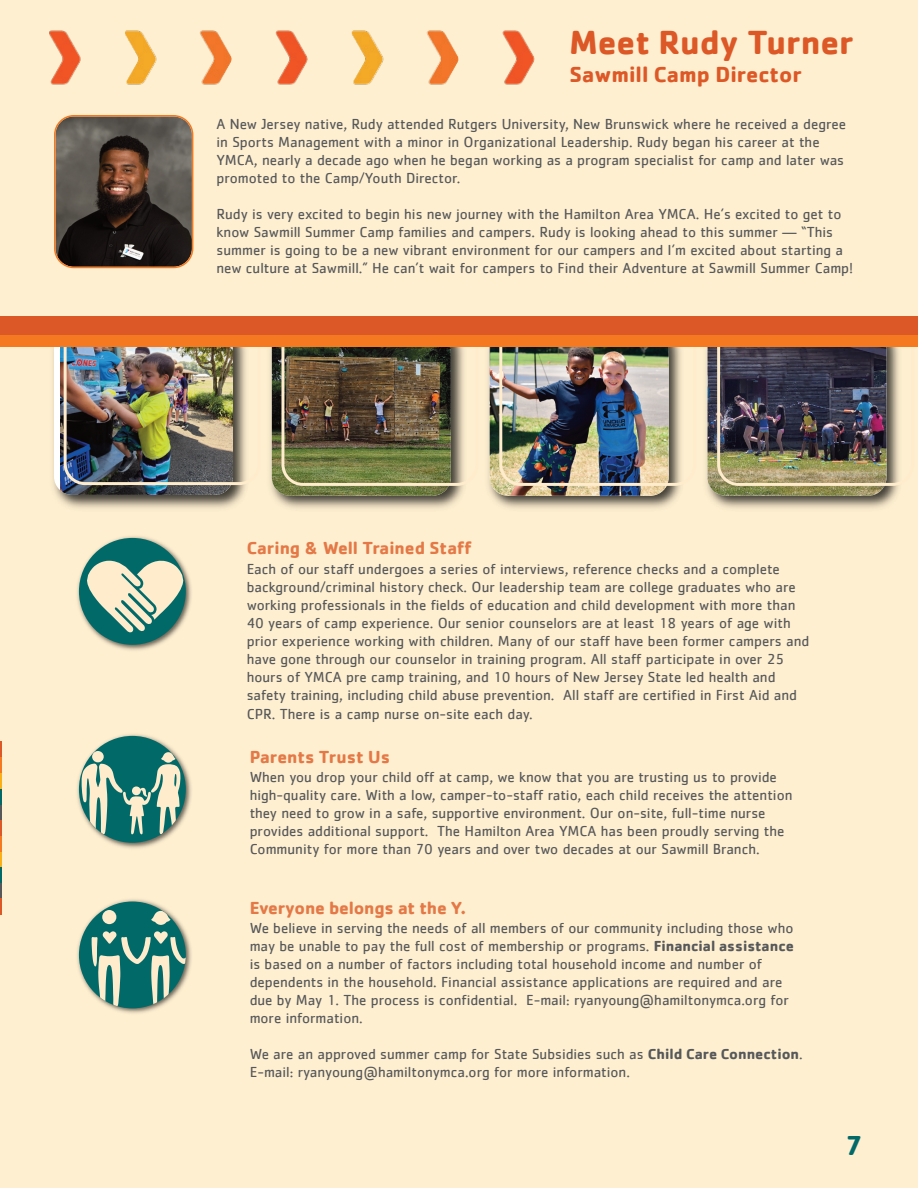
<style>
.page{position:relative;width:918px;height:1188px;background:#feefd0}
.page>*{position:absolute;margin:0;border:0;box-sizing:border-box;transform-origin:0 0}
.t1{font:700 34.5px "Cachet";color:#dd5827}
.t2{font:700 28.35px "Cachet";color:#016a69}
.t3{font:700 22.5px "Cachet";color:#dd5827}
.t4{font:700 18px "Cachet";color:#e47846}
.t5{font:15px/18px "Cachet";color:#57585a}
.s1{font-weight:700}
</style>
<div class="page">
<svg style="left:54px;top:115px;width:139px;height:153px;background:#52453b"></svg>
<img style="left:49px;top:30px;width:486px;height:55px">
<img style="left:77px;top:536px;width:115px;height:115px">
<div style="left:79px;top:538px;width:107px;height:107px;background:#016a69;border-radius:50%"></div>
<svg style="left:87px;top:561px;width:96px;height:71px"></svg>
<img style="left:77px;top:734px;width:115px;height:115px">
<div style="left:79px;top:736px;width:107px;height:107px;background:#016a69;border-radius:50%"></div>
<svg style="left:82px;top:752px;width:98px;height:83px"></svg>
<img style="left:77px;top:899px;width:115px;height:115px">
<div style="left:79px;top:902px;width:107px;height:106px;background:#016a69;border-radius:50%"></div>
<svg style="left:92px;top:911px;width:94px;height:96px"></svg>
<img style="left:53px;top:347px;width:193px;height:162px">
<svg style="left:54px;top:327px;width:179px;height:168px"></svg>
<img style="left:61px;top:347px;width:172px;height:148px">
<img style="left:64px;top:347px;width:182px;height:138px">
<img style="left:270px;top:347px;width:194px;height:162px">
<img style="left:272px;top:327px;width:179px;height:169px;border-radius:18px">
<img style="left:281px;top:347px;width:183px;height:139px">
<img style="left:488px;top:347px;width:193px;height:162px">
<img style="left:490px;top:327px;width:179px;height:169px;border-radius:18px">
<img style="left:499px;top:347px;width:182px;height:139px">
<img style="left:706px;top:347px;width:193px;height:162px">
<img style="left:708px;top:327px;width:179px;height:169px;border-radius:18px">
<img style="left:717px;top:347px;width:182px;height:139px">
<div style="left:0;top:316px;width:918px;height:22px;background:#dd5827"></div>
<div style="left:0;top:336px;width:918px;height:11px;background:#f47921"></div>
<svg style="left:0;top:742px;width:1px;height:173px"></svg>
<p class="t1" style="left:570px;top:20px;width:286px">Meet Rudy Turner</p>
<p class="t3" style="left:570px;top:60px;width:234px">Sawmill Camp Director</p>
<p class="t5" style="left:217px;top:116px;width:631px">A New Jersey native, Rudy attended Rutgers University, New Brunswick where he received a degree in Sports Management with a minor in Organizational Leadership. Rudy began his career at the YMCA, nearly a decade ago when he began working as a program specialist for camp and later was promoted to the Camp/Youth Director.</p>
<p class="t5" style="left:217px;top:206px;width:638px">Rudy is very excited to begin his new journey with the Hamilton Area YMCA. He’s excited to get to know Sawmill Summer Camp families and campers. Rudy is looking ahead to this summer — “This summer is going to be a new vibrant environment for our campers and I’m excited about starting a new culture at Sawmill.” He can’t wait for campers to Find their Adventure at Sawmill Summer Camp!</p>
<p class="t4" style="left:247px;top:536px;width:226px">Caring &amp; Well Trained Staff</p>
<p class="t5" style="left:247px;top:560px;width:564px">Each of our staff undergoes a series of interviews, reference checks and a complete background/criminal history check. Our leadership team are college graduates who are working professionals in the fields of education and child development with more than 40 years of camp experience. Our senior counselors are at least 18 years of age with prior experience working with children. Many of our staff have been former campers and have gone through our counselor in training program. All staff participate in over 25 hours of YMCA pre camp training, and 10 hours of New Jersey State led health and safety training, including child abuse prevention. All staff are certified in First Aid and CPR. There is a camp nurse on-site each day.</p>
<p class="t4" style="left:250px;top:745px;width:142px">Parents Trust Us</p>
<p class="t5" style="left:250px;top:769px;width:544px">When you drop your child off at camp, we know that you are trusting us to provide high-quality care. With a low, camper-to-staff ratio, each child receives the attention they need to grow in a safe, supportive environment. Our on-site, full-time nurse provides additional support. The Hamilton Area YMCA has been proudly serving the Community for more than 70 years and over two decades at our Sawmill Branch.</p>
<p class="t4" style="left:250px;top:896px;width:218px">Everyone belongs at the Y.</p>
<p class="t5" style="left:250px;top:920px;width:546px">We believe in serving the needs of all members of our community including those who may be unable to pay the full cost of membership or programs. <span class="s1">Financial assistance </span>is based on a number of factors including total household income and number of dependents in the household. Financial assistance applications are required and are due by May 1. The process is confidential. E-mail: ryanyoung@hamiltonymca.org for more information.</p>
<p class="t5" style="left:250px;top:1046px;width:555px">We are an approved summer camp for State Subsidies such as <span class="s1">Child Care Connection</span>.<br>E-mail: ryanyoung@hamiltonymca.org for more information.</p>
<p class="t2" style="left:845px;top:1127px;width:19px">7</p>
</div>
